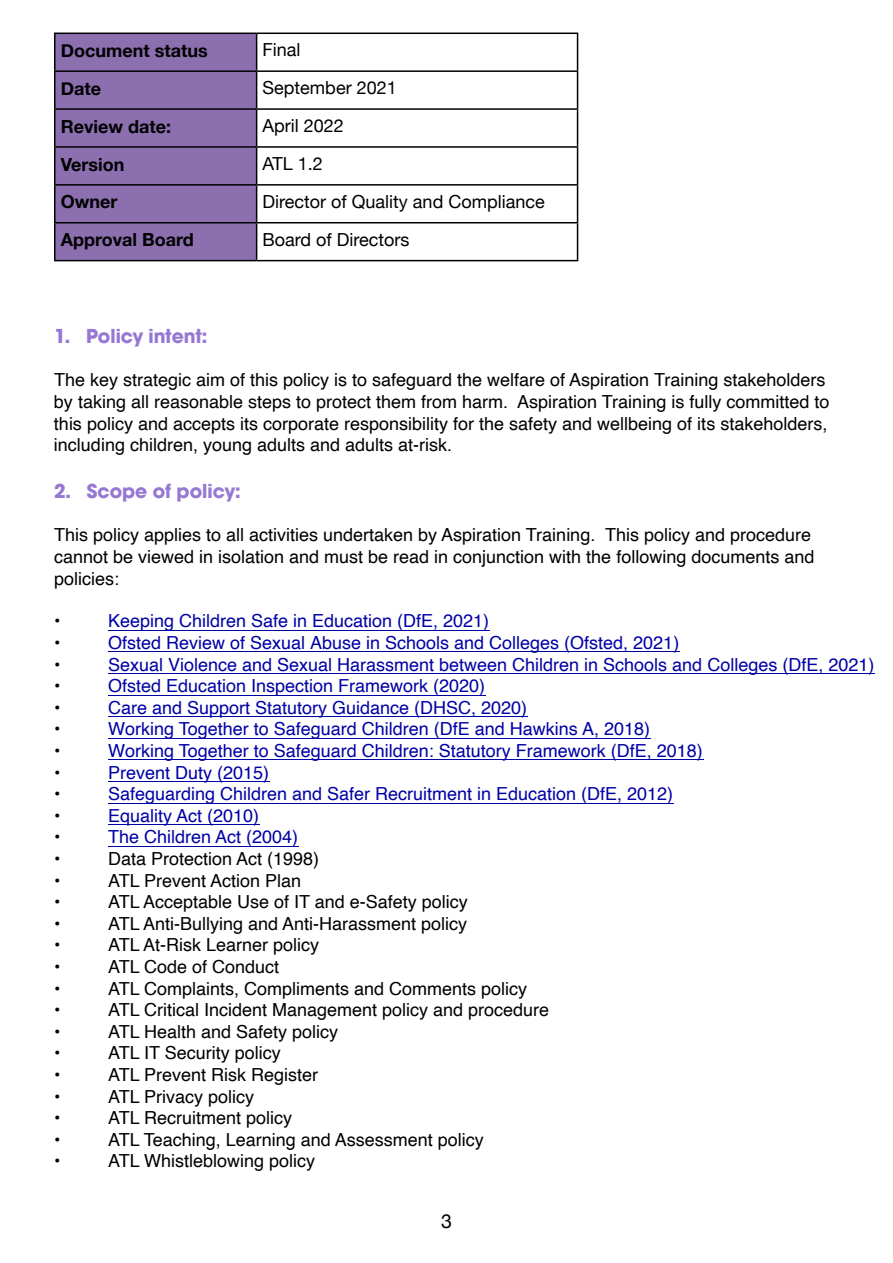
<style>
.page{position:relative;width:893px;height:1263px;background:#fff}
.page>*{position:absolute;margin:0;border:0;box-sizing:border-box;transform-origin:0 0}
.t1{font:700 21px "Avant Garde Md ITC";color:#9678d3}
.t2{font:19.5px "Helvetica Neue";color:#000}
.t3{font:18px/21.6px "Helvetica";color:#000}
.t4{font:18px "Helvetica";color:#0000a7}
.t5{font:18px "Helvetica Neue";color:#000}
.t6{font:700 18px "Helvetica Neue";color:#000}
</style>
<div class="page">
<hr style="left:108px;top:846px;width:190px;height:1px;background:#0000a7">
<hr style="left:108px;top:824px;width:151px;height:1px;background:#0000a7">
<hr style="left:108px;top:803px;width:565px;height:1px;background:#0000a7">
<hr style="left:108px;top:781px;width:161px;height:1px;background:#0000a7">
<hr style="left:108px;top:759px;width:595px;height:1px;background:#0000a7">
<hr style="left:108px;top:738px;width:542px;height:1px;background:#0000a7">
<hr style="left:108px;top:716px;width:419px;height:1px;background:#0000a7">
<hr style="left:108px;top:695px;width:377px;height:1px;background:#0000a7">
<hr style="left:108px;top:673px;width:766px;height:1px;background:#0000a7">
<hr style="left:108px;top:651px;width:571px;height:1px;background:#0000a7">
<hr style="left:108px;top:630px;width:381px;height:1px;background:#0000a7">
<div style="left:56px;top:34px;width:200px;height:226px;background:#8b6faf"></div>
<hr style="left:54px;top:33px;width:203px;height:1px;background:#000">
<hr style="left:54px;top:34px;width:2px;height:36px;background:#000">
<hr style="left:257px;top:33px;width:321px;height:1px;background:#000">
<hr style="left:256px;top:34px;width:1px;height:36px;background:#000">
<hr style="left:577px;top:34px;width:1px;height:36px;background:#000">
<hr style="left:54px;top:70px;width:203px;height:2px;background:#000">
<hr style="left:54px;top:72px;width:2px;height:36px;background:#000">
<hr style="left:257px;top:70px;width:321px;height:2px;background:#000">
<hr style="left:256px;top:72px;width:1px;height:36px;background:#000">
<hr style="left:577px;top:72px;width:1px;height:36px;background:#000">
<hr style="left:54px;top:108px;width:203px;height:2px;background:#000">
<hr style="left:54px;top:110px;width:2px;height:36px;background:#000">
<hr style="left:257px;top:108px;width:321px;height:2px;background:#000">
<hr style="left:256px;top:110px;width:1px;height:36px;background:#000">
<hr style="left:577px;top:110px;width:1px;height:36px;background:#000">
<hr style="left:54px;top:146px;width:203px;height:2px;background:#000">
<hr style="left:54px;top:148px;width:2px;height:36px;background:#000">
<hr style="left:257px;top:146px;width:321px;height:2px;background:#000">
<hr style="left:256px;top:148px;width:1px;height:36px;background:#000">
<hr style="left:577px;top:148px;width:1px;height:36px;background:#000">
<hr style="left:54px;top:184px;width:203px;height:2px;background:#000">
<hr style="left:54px;top:186px;width:2px;height:36px;background:#000">
<hr style="left:257px;top:184px;width:321px;height:2px;background:#000">
<hr style="left:256px;top:186px;width:1px;height:36px;background:#000">
<hr style="left:577px;top:186px;width:1px;height:36px;background:#000">
<hr style="left:54px;top:222px;width:203px;height:1px;background:#000">
<hr style="left:54px;top:223px;width:2px;height:37px;background:#000">
<hr style="left:257px;top:222px;width:321px;height:1px;background:#000">
<hr style="left:256px;top:223px;width:1px;height:37px;background:#000">
<hr style="left:577px;top:223px;width:1px;height:37px;background:#000">
<hr style="left:54px;top:260px;width:203px;height:1px;background:#000">
<hr style="left:257px;top:260px;width:321px;height:1px;background:#000">
<p class="t6" style="left:61px;top:36px;width:149px">Document status</p>
<p class="t5" style="left:263px;top:37px;width:39px">Final</p>
<p class="t6" style="left:61px;top:74px;width:42px">Date</p>
<p class="t5" style="left:263px;top:75px;width:136px">September 2021</p>
<p class="t6" style="left:61px;top:112px;width:112px">Review date:</p>
<p class="t5" style="left:263px;top:113px;width:83px">April 2022</p>
<p class="t6" style="left:61px;top:150px;width:65px">Version</p>
<p class="t5" style="left:263px;top:151px;width:62px">ATL 1.2</p>
<p class="t6" style="left:61px;top:188px;width:58px">Owner</p>
<p class="t5" style="left:263px;top:189px;width:284px">Director of Quality and Compliance</p>
<p class="t6" style="left:61px;top:226px;width:135px">Approval Board</p>
<p class="t5" style="left:263px;top:226px;width:149px">Board of Directors</p>
<p class="t1" style="left:54px;top:323px;width:155px">1. Policy intent:</p>
<p class="t3" style="left:54px;top:370px;width:777px">The key strategic aim of this policy is to safeguard the welfare of Aspiration Training stakeholders by taking all reasonable steps to protect them from harm. Aspiration Training is fully committed to this policy and accepts its corporate responsibility for the safety and wellbeing of its stakeholders, including children, young adults and adults at-risk.</p>
<p class="t1" style="left:54px;top:478px;width:188px">2. Scope of policy:</p>
<p class="t3" style="left:54px;top:525px;width:762px">This policy applies to all activities undertaken by Aspiration Training. This policy and procedure cannot be viewed in isolation and must be read in conjunction with the following documents and policies:</p>
<p class="t3" style="left:54px;top:611px;width:8px">•</p>
<p class="t4" style="left:108px;top:607px;width:383px">Keeping Children Safe in Education (DfE, 2021)</p>
<p class="t3" style="left:54px;top:632px;width:8px">•</p>
<p class="t4" style="left:108px;top:629px;width:573px">Ofsted Review of Sexual Abuse in Schools and Colleges (Ofsted, 2021)</p>
<p class="t3" style="left:54px;top:654px;width:8px">•</p>
<p class="t4" style="left:108px;top:650px;width:768px">Sexual Violence and Sexual Harassment between Children in Schools and Colleges (DfE, 2021)</p>
<p class="t3" style="left:54px;top:676px;width:8px">•</p>
<p class="t4" style="left:108px;top:672px;width:379px">Ofsted Education Inspection Framework (2020)</p>
<p class="t3" style="left:54px;top:697px;width:8px">•</p>
<p class="t4" style="left:108px;top:693px;width:421px">Care and Support Statutory Guidance (DHSC, 2020)</p>
<p class="t3" style="left:54px;top:719px;width:8px">•</p>
<p class="t4" style="left:108px;top:715px;width:544px">Working Together to Safeguard Children (DfE and Hawkins A, 2018)</p>
<p class="t3" style="left:54px;top:740px;width:8px">•</p>
<p class="t4" style="left:108px;top:737px;width:596px">Working Together to Safeguard Children: Statutory Framework (DfE, 2018)</p>
<p class="t3" style="left:54px;top:762px;width:8px">•</p>
<p class="t4" style="left:108px;top:758px;width:163px">Prevent Duty (2015)</p>
<p class="t3" style="left:54px;top:784px;width:8px">•</p>
<p class="t4" style="left:108px;top:780px;width:567px">Safeguarding Children and Safer Recruitment in Education (DfE, 2012)</p>
<p class="t3" style="left:54px;top:805px;width:8px">•</p>
<p class="t4" style="left:108px;top:801px;width:153px">Equality Act (2010)</p>
<p class="t3" style="left:54px;top:827px;width:8px">•</p>
<p class="t4" style="left:108px;top:823px;width:192px">The Children Act (2004)</p>
<p class="t3" style="left:54px;top:848px;width:8px">•</p>
<p class="t3" style="left:108px;top:848px;width:213px">Data Protection Act (1998)</p>
<p class="t3" style="left:54px;top:870px;width:8px">•</p>
<p class="t3" style="left:108px;top:870px;width:195px">ATL Prevent Action Plan</p>
<p class="t3" style="left:54px;top:892px;width:8px">•</p>
<p class="t3" style="left:108px;top:892px;width:361px">ATL Acceptable Use of IT and e-Safety policy</p>
<p class="t3" style="left:54px;top:913px;width:8px">•</p>
<p class="t3" style="left:108px;top:913px;width:361px">ATL Anti-Bullying and Anti-Harassment policy</p>
<p class="t3" style="left:54px;top:935px;width:8px">•</p>
<p class="t3" style="left:108px;top:935px;width:213px">ATL At-Risk Learner policy</p>
<p class="t3" style="left:54px;top:956px;width:8px">•</p>
<p class="t3" style="left:108px;top:956px;width:173px">ATL Code of Conduct</p>
<p class="t3" style="left:54px;top:978px;width:8px">•</p>
<p class="t3" style="left:108px;top:978px;width:421px">ATL Complaints, Compliments and Comments policy</p>
<p class="t3" style="left:54px;top:1000px;width:8px">•</p>
<p class="t3" style="left:108px;top:1000px;width:443px">ATL Critical Incident Management policy and procedure</p>
<p class="t3" style="left:54px;top:1021px;width:8px">•</p>
<p class="t3" style="left:108px;top:1021px;width:232px">ATL Health and Safety policy</p>
<p class="t3" style="left:54px;top:1043px;width:8px">•</p>
<p class="t3" style="left:108px;top:1043px;width:174px">ATL IT Security policy</p>
<p class="t3" style="left:54px;top:1064px;width:8px">•</p>
<p class="t3" style="left:108px;top:1064px;width:212px">ATL Prevent Risk Register</p>
<p class="t3" style="left:54px;top:1086px;width:8px">•</p>
<p class="t3" style="left:108px;top:1086px;width:148px">ATL Privacy policy</p>
<p class="t3" style="left:54px;top:1108px;width:8px">•</p>
<p class="t3" style="left:108px;top:1108px;width:186px">ATL Recruitment policy</p>
<p class="t3" style="left:54px;top:1129px;width:8px">•</p>
<p class="t3" style="left:108px;top:1129px;width:377px">ATL Teaching, Learning and Assessment policy</p>
<p class="t3" style="left:54px;top:1151px;width:8px">•</p>
<p class="t3" style="left:108px;top:1151px;width:209px">ATL Whistleblowing policy</p>
<p class="t2" style="left:441px;top:1206px;width:12px">3</p>
</div>
